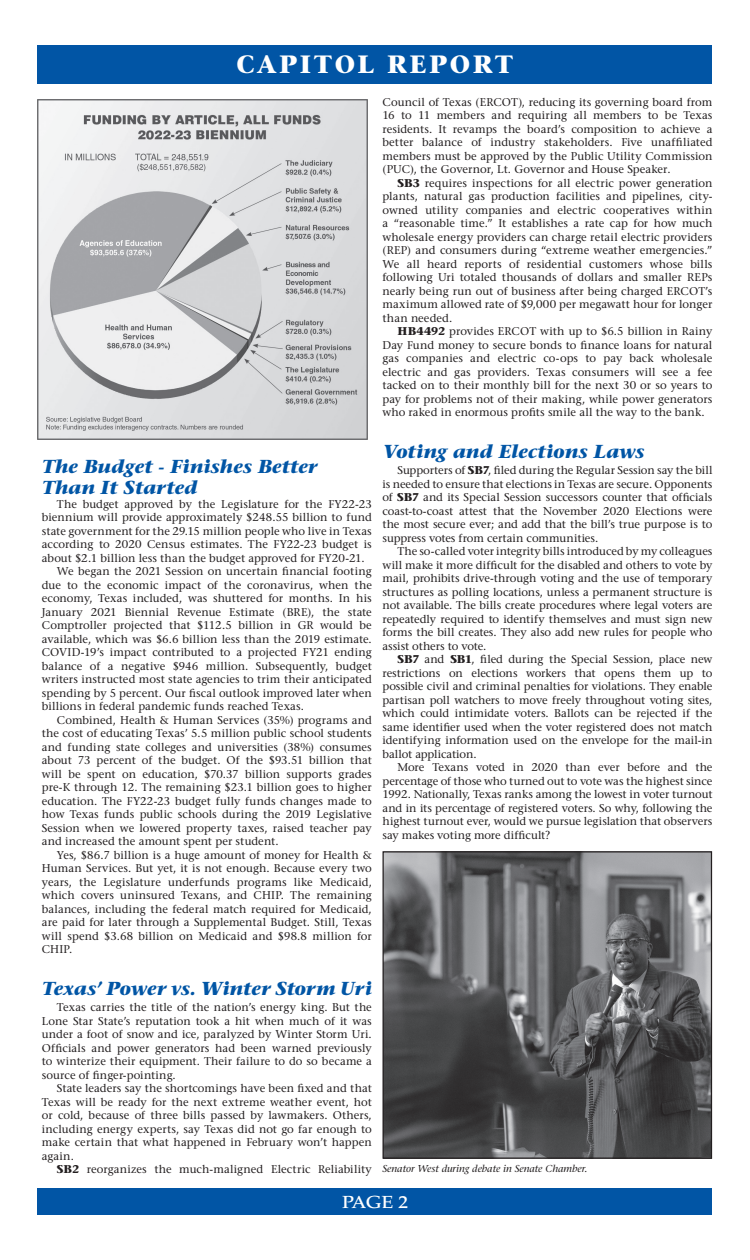
<style>
.page{position:relative;width:750px;height:1260px;background:#fff}
.page>*{position:absolute;margin:0;border:0;box-sizing:border-box;transform-origin:0 0}
.t1{font:700 25px "Stone Serif Std";letter-spacing:.1em;color:#fff}
.t2{font:italic 700 18.75px/21.2px "Stone Serif Std";color:#0155a5}
.t3{font:500 17.5px "Palatino LT Std";color:#fff;scale:1.1 1}
.t4{font:500 11.25px/13.5px "Stone Serif Std";color:#231f20;text-align:justify}
.t5{font:italic 500 10px "Stone Serif Std";color:#231f20}
.s1{font-weight:700}
</style>
<div class="page">
<div style="left:38px;top:45px;width:674px;height:39px;background:#0155a5"></div>
<div style="left:38px;top:1188px;width:674px;height:27px;background:#0155a5"></div>
<img style="left:384px;top:853px;width:326px;height:304px">
<div style="left:382px;top:851px;width:330px;height:308px;border:1px solid #231f20"></div>
<img style="left:37px;top:99px;width:331px;height:341px">
<p class="t1" style="left:237px;top:48px;width:278px">CAPITOL REPORT</p>
<p class="t4" style="left:382px;top:95px;width:332px">Council of Texas (ERCOT), reducing its governing board from 16 to 11 members and requiring all members to be Texas residents. It revamps the board’s composition to achieve a better balance of industry stakeholders. Five unaffiliated members must be approved by the Public Utility Commission (PUC), the Governor, Lt. Governor and House Speaker.</p>
<p class="t4" style="left:382px;top:176px;width:332px;text-indent:15px"><span class="s1">SB3</span> requires inspections for all electric power generation plants, natural gas production facilities and pipelines, city&shy;owned utility companies and electric cooperatives within a “reasonable time.” It establishes a rate cap for how much wholesale energy providers can charge retail electric providers (REP) and consumers during “extreme weather emergencies.” We all heard reports of residential customers whose bills following Uri totaled thousands of dollars and smaller REPs nearly being run out of business after being charged ERCOT’s maximum allowed rate of $9,000 per megawatt hour for longer than needed.</p>
<p class="t4" style="left:382px;top:325px;width:332px;text-indent:15px"><span class="s1">HB4492</span> provides ERCOT with up to $6.5 billion in Rainy Day Fund money to secure bonds to finance loans for natural gas companies and electric co-ops to pay back wholesale electric and gas providers. Texas consumers will see a fee tacked on to their monthly bill for the next 30 or so years to pay for problems not of their making, while power generators who raked in enormous profits smile all the way to the bank.</p>
<p class="t2" style="left:382px;top:441px;width:264px">Voting and Elections Laws</p>
<p class="t4" style="left:382px;top:464px;width:332px;text-indent:15px">Supporters of <span class="s1">SB7</span>, filed during the Regular Session say the bill is needed to ensure that elections in Texas are secure. Opponents of <span class="s1">SB7</span> and its Special Session successors counter that officials coast-to-coast attest that the November 2020 Elections were the most secure ever; and add that the bill’s true purpose is to suppress votes from certain communities.</p>
<p class="t4" style="left:382px;top:545px;width:332px;text-indent:15px">The so-called voter integrity bills introduced by my colleagues will make it more difficult for the disabled and others to vote by mail, prohibits drive-through voting and the use of temporary structures as polling locations, unless a permanent structure is not available. The bills create procedures where legal voters are repeatedly required to identify themselves and must sign new forms the bill creates. They also add new rules for people who assist others to vote.</p>
<p class="t4" style="left:382px;top:653px;width:332px;text-indent:15px"><span class="s1">SB7</span> and <span class="s1">SB1</span>, filed during the Special Session, place new restrictions on elections workers that opens them up to possible civil and criminal penalties for violations. They enable partisan poll watchers to move freely throughout voting sites, which could intimidate voters. Ballots can be rejected if the same identifier used when the voter registered does not match identifying information used on the envelope for the mail-in ballot application.</p>
<p class="t4" style="left:382px;top:761px;width:332px;text-indent:15px">More Texans voted in 2020 than ever before and the percentage of those who turned out to vote was the highest since 1992. Nationally, Texas ranks among the lowest in voter turnout and in its percentage of registered voters. So why, following the highest turnout ever, would we pursue legislation that observers say makes voting more difficult?</p>
<p class="t2" style="left:42px;top:456px;width:277px">The Budget - Finishes Better<br>Than It Started</p>
<p class="t4" style="left:42px;top:497px;width:332px;text-indent:15px">The budget approved by the Legislature for the FY22-23 biennium will provide approximately $248.55 billion to fund state government for the 29.15 million people who live in Texas according to 2020 Census estimates. The FY22-23 budget is about $2.1 billion less than the budget approved for FY20-21.</p>
<p class="t4" style="left:42px;top:564px;width:332px;text-indent:15px">We began the 2021 Session on uncertain financial footing due to the economic impact of the coronavirus, when the economy, Texas included, was shuttered for months. In his January 2021 Biennial Revenue Estimate (BRE), the state Comptroller projected that $112.5 billion in GR would be available, which was $6.6 billion less than the 2019 estimate.<br>COVID-19’s impact contributed to a projected FY21 ending balance of a negative $946 million. Subsequently, budget writers instructed most state agencies to trim their anticipated spending by 5 percent. Our fiscal outlook improved later when billions in federal pandemic funds reached Texas.</p>
<p class="t4" style="left:42px;top:713px;width:332px;text-indent:15px">Combined, Health &amp; Human Services (35%) programs and the cost of educating Texas’ 5.5 million public school students and funding state colleges and universities (38%) consumes about 73 percent of the budget. Of the $93.51 billion that will be spent on education, $70.37 billion supports grades pre-K through 12. The remaining $23.1 billion goes to higher education. The FY22-23 budget fully funds changes made to how Texas funds public schools during the 2019 Legislative Session when we lowered property taxes, raised teacher pay and increased the amount spent per student.</p>
<p class="t4" style="left:42px;top:848px;width:332px;text-indent:15px">Yes, $86.7 billion is a huge amount of money for Health &amp; Human Services. But yet, it is not enough. Because every two years, the Legislature underfunds programs like Medicaid, which covers uninsured Texans, and CHIP. The remaining balances, including the federal match required for Medicaid, are paid for later through a Supplemental Budget. Still, Texas will spend $3.68 billion on Medicaid and $98.8 million for CHIP.</p>
<p class="t2" style="left:42px;top:978px;width:332px">Texas’ Power vs. Winter Storm Uri</p>
<p class="t4" style="left:42px;top:1000px;width:332px;text-indent:15px">Texas carries the title of the nation’s energy king. But the Lone Star State’s reputation took a hit when much of it was under a foot of snow and ice, paralyzed by Winter Storm Uri.<br>Officials and power generators had been warned previously to winterize their equipment. Their failure to do so became a source of finger-pointing.</p>
<p class="t4" style="left:42px;top:1081px;width:332px;text-indent:15px">State leaders say the shortcomings have been fixed and that Texas will be ready for the next extreme weather event, hot or cold, because of three bills passed by lawmakers. Others, including energy experts, say Texas did not go far enough to make certain that what happened in February won’t happen again.</p>
<p class="t4" style="left:57px;top:1162px;width:316px"><span class="s1">SB2</span> reorganizes the much-maligned Electric Reliability</p>
<p class="t5" style="left:382px;top:1162px;width:206px">Senator West during debate in Senate Chamber.</p>
<p class="t3" style="left:342px;top:1191px;width:61px">PAGE 2</p>
</div>
